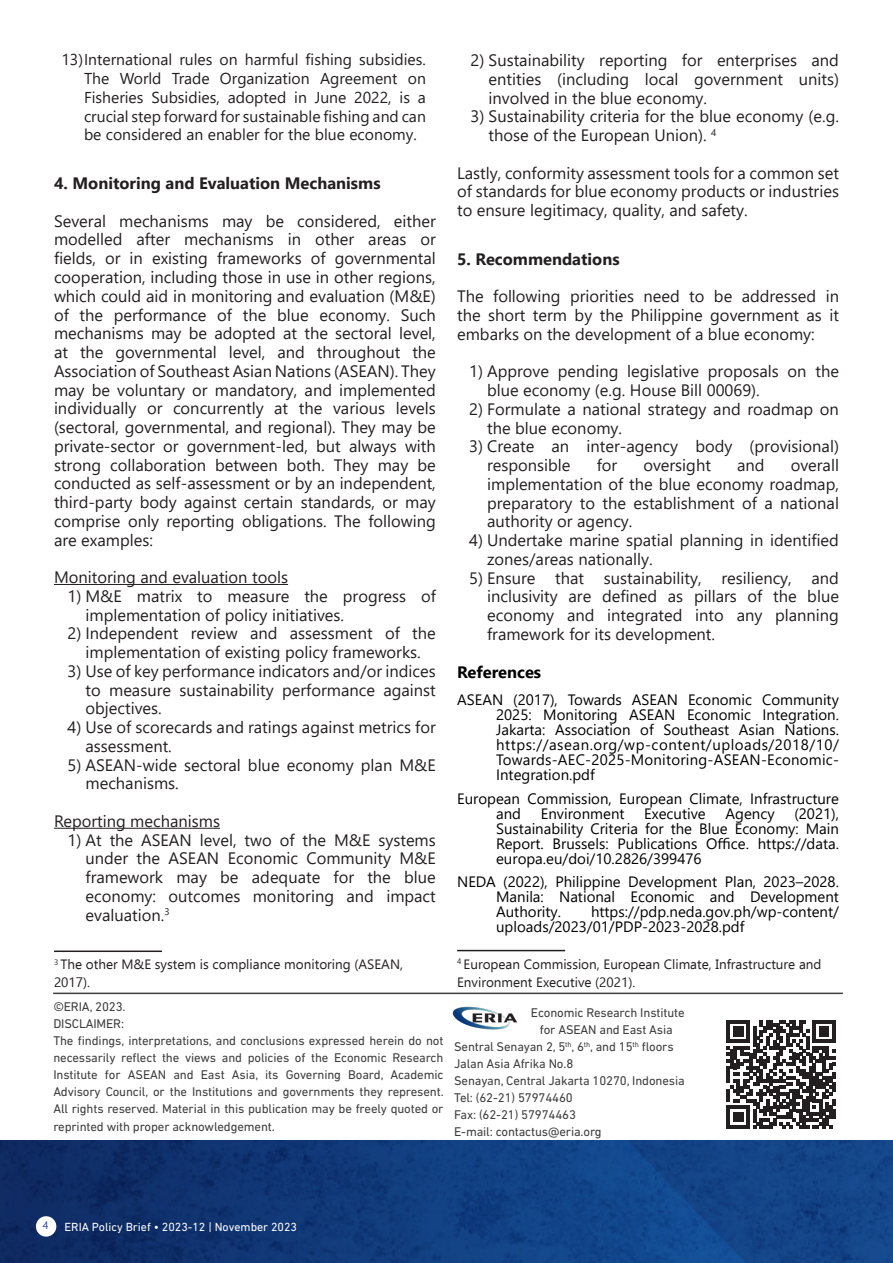
<style>
.page{position:relative;width:893px;height:1263px;background:#fff}
.page>*{position:absolute;margin:0;border:0;box-sizing:border-box;transform-origin:0 0}
.t1{font:16.5px/18.8px "Segoe UI";color:#231f20;text-align:justify}
.t2{font:700 16.5px "Segoe UI";color:#231f20}
.t3{font:700 16.5px "Segoe UI";color:#000}
.t4{font:15.75px/18.8px "Segoe UI";color:#231f20;text-align:justify}
.t5{font:15px/15px "Segoe UI";color:#000;text-align:justify}
.t6{font:13.5px/18px "Ebrima";color:#231f20}
.t7{font:12.9px/17.1px "DIN Next LT Pro";letter-spacing:-.01em;color:#3e3e3f;text-align:justify}
.t8{font:12px "DIN Next LT Pro";color:#fff}
.t9{font:10.5px "Ebrima";color:#253f8e}
</style>
<div class="page">
<img style="left:0;top:1140px;width:893px;height:123px">
<div style="left:36px;top:1216px;width:20px;height:20px;background:#fff;border-radius:50%"></div>
<hr style="left:54px;top:584px;width:234px;height:1px;background:#231f20">
<hr style="left:54px;top:828px;width:166px;height:1px;background:#231f20">
<hr style="left:54px;top:950px;width:108px;height:2px;background:#231f20">
<hr style="left:457px;top:950px;width:108px;height:1px;background:#231f20">
<img style="left:452px;top:1007px;width:65px;height:23px">
<hr style="left:53px;top:992px;width:790px;height:2px;background:#3e3e3f">
<svg style="left:727px;top:1020px;width:108px;height:109px"></svg>
<p class="t4" style="left:84px;top:49px;width:343px;text-indent:-22px">13)International rules on harmful fishing subsidies.<br>The World Trade Organization Agreement on Fisheries Subsidies, adopted in June 2022, is a crucial step forward for sustainable fishing and can be considered an enabler for the blue economy.</p>
<p class="t2" style="left:54px;top:168px;width:328px">4. Monitoring and Evaluation Mechanisms</p>
<p class="t1" style="left:54px;top:210px;width:383px">Several mechanisms may be considered, either modelled after mechanisms in other areas or fields, or in existing frameworks of governmental cooperation, including those in use in other regions, which could aid in monitoring and evaluation (M&amp;E) of the performance of the blue economy. Such mechanisms may be adopted at the sectoral level, at the governmental level, and throughout the Association of Southeast Asian Nations (ASEAN). They may be voluntary or mandatory, and implemented individually or concurrently at the various levels (sectoral, governmental, and regional). They may be private-sector or government-led, but always with strong collaboration between both. They may be conducted as self-assessment or by an independent, third-party body against certain standards, or may comprise only reporting obligations. The following are examples:</p>
<p class="t1" style="left:54px;top:566px;width:236px">Monitoring and evaluation tools</p>
<p class="t1" style="left:86px;top:585px;width:352px;text-indent:-18px">1) M&amp;E matrix to measure the progress of implementation of policy initiatives.</p>
<p class="t1" style="left:68px;top:623px;width:370px;text-align:center">2) Independent review and assessment of the implementation of existing policy frameworks.</p>
<p class="t1" style="left:86px;top:660px;width:352px;text-indent:-18px">3) Use of key performance indicators and/or indices to measure sustainability performance against objectives.</p>
<p class="t1" style="left:86px;top:716px;width:352px;text-indent:-18px">4) Use of scorecards and ratings against metrics for assessment.</p>
<p class="t1" style="left:86px;top:754px;width:352px;text-indent:-18px">5) ASEAN-wide sectoral blue economy plan M&amp;E mechanisms.</p>
<p class="t1" style="left:54px;top:810px;width:168px">Reporting mechanisms</p>
<p class="t1" style="left:86px;top:829px;width:352px;text-indent:-18px">1) At the ASEAN level, two of the M&amp;E systems under the ASEAN Economic Community M&amp;E framework may be adequate for the blue economy: outcomes monitoring and impact evaluation.<sup>3</sup></p>
<p class="t6" style="left:54px;top:955px;width:351px"><sup>3</sup> The other M&amp;E system is compliance monitoring (ASEAN,<br>2017).</p>
<p class="t7" style="left:53px;top:997px;width:74px">©ERIA, 2023.</p>
<p class="t7" style="left:53px;top:1015px;width:72px">DISCLAIMER:</p>
<p class="t7" style="left:53px;top:1032px;width:392px">The findings, interpretations, and conclusions expressed herein do not necessarily reflect the views and policies of the Economic Research Institute for ASEAN and East Asia, its Governing Board, Academic Advisory Council, or the Institutions and governments they represent.<br>All rights reserved. Material in this publication may be freely quoted or reprinted with proper acknowledgement.</p>
<p class="t1" style="left:489px;top:49px;width:352px;text-indent:-18px">2) Sustainability reporting for enterprises and entities (including local government units) involved in the blue economy.</p>
<p class="t1" style="left:489px;top:106px;width:352px;text-indent:-18px">3) Sustainability criteria for the blue economy (e.g. those of the European Union). <sup>4</sup></p>
<p class="t1" style="left:457px;top:162px;width:383px">Lastly, conformity assessment tools for a common set of standards for blue economy products or industries to ensure legitimacy, quality, and safety.</p>
<p class="t2" style="left:457px;top:243px;width:164px">5. Recommendations</p>
<p class="t1" style="left:457px;top:286px;width:383px">The following priorities need to be addressed in the short term by the Philippine government as it embarks on the development of a blue economy:</p>
<p class="t1" style="left:487px;top:361px;width:353px;text-indent:-18px">1) Approve pending legislative proposals on the blue economy (e.g. House Bill 00069).</p>
<p class="t1" style="left:487px;top:398px;width:353px;text-indent:-18px">2) Formulate a national strategy and roadmap on the blue economy.</p>
<p class="t1" style="left:487px;top:436px;width:353px;text-indent:-18px">3) Create an inter-agency body (provisional) responsible</p>
<p class="t1" style="left:597px;top:454px;width:22px">for</p>
<p class="t1" style="left:643px;top:454px;width:69px">oversight</p>
<p class="t1" style="left:737px;top:454px;width:29px">and</p>
<p class="t1" style="left:487px;top:454px;width:353px;text-indent:304px">overall implementation of the blue economy roadmap, preparatory to the establishment of a national authority or agency.</p>
<p class="t1" style="left:487px;top:529px;width:353px;text-indent:-18px">4) Undertake marine spatial planning in identified zones/areas nationally.</p>
<p class="t1" style="left:487px;top:567px;width:353px;text-indent:-18px">5) Ensure that sustainability, resiliency, and inclusivity are defined as pillars of the blue economy and integrated into any planning framework for its development.</p>
<p class="t3" style="left:457px;top:657px;width:86px">References</p>
<p class="t5" style="left:496px;top:691px;width:344px;text-indent:-39px">ASEAN (2017), Towards ASEAN Economic Community 2025: Monitoring ASEAN Economic Integration.<br>Jakarta: Association of Southeast Asian Nations. https://asean.org/wp-content/uploads/2018/10/ Towards-AEC-2025-Monitoring-ASEAN-Economic-Integration.pdf</p>
<p class="t5" style="left:496px;top:790px;width:344px;text-indent:-39px">European Commission, European Climate, Infrastructure and</p>
<p class="t5" style="left:541px;top:805px;width:85px">Environment</p>
<p class="t5" style="left:644px;top:805px;width:63px">Executive</p>
<p class="t5" style="left:725px;top:805px;width:51px">Agency</p>
<p class="t5" style="left:496px;top:805px;width:344px;text-indent:298px">(2021), Sustainability Criteria for the Blue Economy: Main Report. Brussels: Publications Office. https://data. europa.eu/doi/10.2826/399476</p>
<p class="t5" style="left:496px;top:873px;width:344px;text-indent:-39px">NEDA (2022), Philippine Development Plan, 2023–2028.<br>Manila: National Economic and Development Authority.</p>
<p class="t5" style="left:496px;top:903px;width:344px;text-indent:95px">https://pdp.neda.gov.ph/wp-content/ uploads/2023/01/PDP-2023-2028.pdf</p>
<p class="t6" style="left:457px;top:954px;width:366px"><sup>4</sup> European Commission, European Climate, Infrastructure and<br>Environment Executive (2021).</p>
<p class="t7" style="left:531px;top:1003px;width:155px">Economic Research Institute</p>
<p class="t7" style="left:540px;top:1020px;width:135px">for ASEAN and East Asia</p>
<p class="t7" style="left:454px;top:1038px;width:221px">Sentral Senayan 2, 5<sup>th</sup>, 6<sup>th</sup>, and 15<sup>th</sup> floors</p>
<p class="t7" style="left:454px;top:1055px;width:121px">Jalan Asia Afrika No.8</p>
<p class="t7" style="left:454px;top:1072px;width:232px">Senayan, Central Jakarta 10270, Indonesia</p>
<p class="t7" style="left:454px;top:1089px;width:120px">Tel: (62-21) 57974460</p>
<p class="t7" style="left:454px;top:1106px;width:123px">Fax: (62-21) 57974463</p>
<p class="t7" style="left:454px;top:1123px;width:149px">E-mail: contactus@eria.org</p>
<p class="t9" style="left:43px;top:1218px;width:7px">4</p>
<p class="t8" style="left:65px;top:1220px;width:234px">ERIA Policy Brief • 2023-12 | November 2023</p>
</div>
